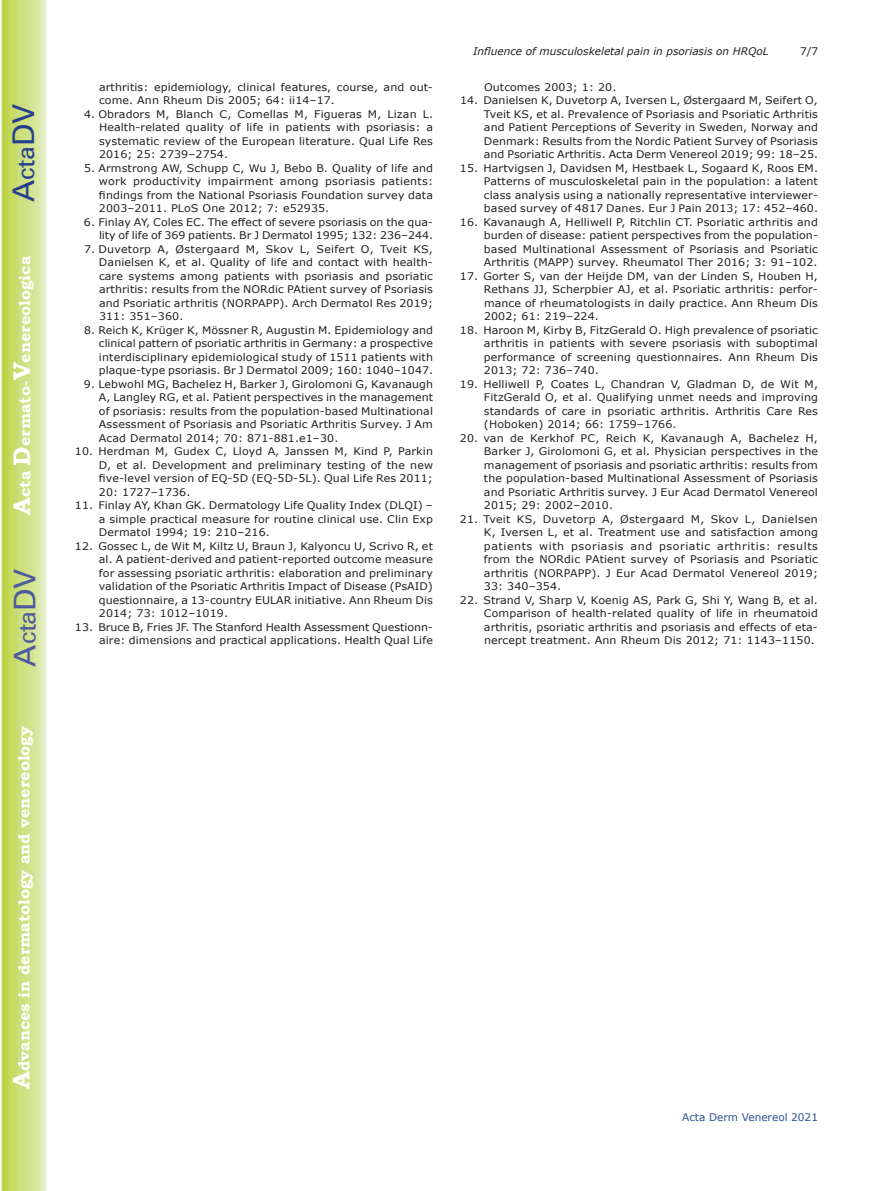
<style>
.page{position:relative;width:893px;height:1191px;background:#fff}
.page>*{position:absolute;margin:0;border:0;box-sizing:border-box;transform-origin:0 0}
.t1{font:30px "Univers";color:#4d5a9e}
.t2{font:30px "Univers";color:#253f8e}
.t3{font:700 15.75px "Bookman Old Style";color:#fff}
.t4{font:10.5px/13.5px "Verdana";letter-spacing:.01em;color:#231f20;text-align:justify;scale:1.05 1}
.t5{font:italic 10.5px "Verdana";color:#231f20}
.t6{font:10.5px "Verdana";color:#324f95}
.t7{font:10.5px "Verdana";letter-spacing:.01em;color:#231f20}
.s1{font-size:24px}
</style>
<div class="page">
<svg style="left:1px;top:0;width:45px;height:1191px;background:#cfe084"></svg>
<h1 class="t2" style="left:6px;top:202px;width:100px;rotate:-90deg">A<span class="s1">cta</span>DV</h1>
<h2 class="t3" style="left:15px;top:515px;width:260px;rotate:-90deg"><span class="s1">A</span>cta <span class="s1">D</span>ermato-<span class="s1">V</span>enereologica</h2>
<h1 class="t1" style="left:7px;top:666px;width:100px;rotate:-90deg">A<span class="s1">cta</span>DV</h1>
<h2 class="t3" style="left:15px;top:1088px;width:364px;rotate:-90deg"><span class="s1">A</span>dvances in dermatology and venereology</h2>
<p class="t4" style="left:99px;top:80px;width:320px">arthritis: epidemiology, clinical features, course, and out&shy;come. Ann Rheum Dis 2005; 64: ii14–17.</p>
<p class="t4" style="left:99px;top:107px;width:320px;text-indent:-15px">4. Obradors M, Blanch C, Comellas M, Figueras M, Lizan L.<br>Health-related quality of life in patients with psoriasis: a systematic review of the European literature. Qual Life Res 2016; 25: 2739–2754.</p>
<p class="t4" style="left:99px;top:161px;width:320px;text-indent:-15px">5. Armstrong AW, Schupp C, Wu J, Bebo B. Quality of life and work productivity impairment among psoriasis patients: findings from the National Psoriasis Foundation survey data 2003–2011. PLoS One 2012; 7: e52935.</p>
<p class="t4" style="left:84px;top:215px;width:334px;text-align:right">6. Finlay AY, Coles EC. The effect of severe psoriasis on the qua&shy;lity of life of 369 patients. Br J Dermatol 1995; 132: 236–244.</p>
<p class="t4" style="left:99px;top:242px;width:320px;text-indent:-15px">7. Duvetorp A, Østergaard M, Skov L, Seifert O, Tveit KS, Danielsen K, et al. Quality of life and contact with health&shy;care systems among patients with psoriasis and psoriatic arthritis: results from the NORdic PAtient survey of Psoriasis and Psoriatic arthritis (NORPAPP). Arch Dermatol Res 2019; 311: 351–360.</p>
<p class="t4" style="left:99px;top:323px;width:320px;text-indent:-15px">8. Reich K, Krüger K, Mössner R, Augustin M. Epidemiology and clinical pattern of psoriatic arthritis in Germany: a prospective interdisciplinary epidemiological study of 1511 patients with plaque-type psoriasis. Br J Dermatol 2009; 160: 1040–1047.</p>
<p class="t4" style="left:99px;top:377px;width:320px;text-indent:-15px">9. Lebwohl MG, Bachelez H, Barker J, Girolomoni G, Kavanaugh A, Langley RG, et al. Patient perspectives in the management of psoriasis: results from the population-based Multinational Assessment of Psoriasis and Psoriatic Arthritis Survey. J Am Acad Dermatol 2014; 70: 871-881.e1–30.</p>
<p class="t4" style="left:99px;top:445px;width:320px;text-indent:-24px">10. Herdman M, Gudex C, Lloyd A, Janssen M, Kind P, Parkin D, et al. Development and preliminary testing of the new five-level version of EQ-5D (EQ-5D-5L). Qual Life Res 2011; 20: 1727–1736.</p>
<p class="t4" style="left:99px;top:499px;width:320px;text-indent:-24px">11. Finlay AY, Khan GK. Dermatology Life Quality Index (DLQI) – a simple practical measure for routine clinical use. Clin Exp Dermatol 1994; 19: 210–216.</p>
<p class="t4" style="left:99px;top:539px;width:320px;text-indent:-24px">12. Gossec L, de Wit M, Kiltz U, Braun J, Kalyoncu U, Scrivo R, et al. A patient-derived and patient-reported outcome measure for assessing psoriatic arthritis: elaboration and preliminary validation of the Psoriatic Arthritis Impact of Disease (PsAID) questionnaire, a 13-country EULAR initiative. Ann Rheum Dis 2014; 73: 1012–1019.</p>
<p class="t4" style="left:75px;top:620px;width:342px;text-align:right">13. Bruce B, Fries JF. The Stanford Health Assessment Questionn&shy;aire: dimensions and practical applications. Health Qual Life</p>
<p class="t5" style="left:473px;top:44px;width:297px">Influence of musculoskeletal pain in psoriasis on HRQoL</p>
<p class="t7" style="left:800px;top:44px;width:20px">7/7</p>
<p class="t4" style="left:484px;top:80px;width:128px">Outcomes 2003; 1: 20.</p>
<p class="t4" style="left:484px;top:94px;width:320px;text-indent:-24px">14. Danielsen K, Duvetorp A, Iversen L, Østergaard M, Seifert O, Tveit KS, et al. Prevalence of Psoriasis and Psoriatic Arthritis and Patient Perceptions of Severity in Sweden, Norway and Denmark: Results from the Nordic Patient Survey of Psoriasis and Psoriatic Arthritis. Acta Derm Venereol 2019; 99: 18–25.</p>
<p class="t4" style="left:484px;top:161px;width:320px;text-indent:-24px">15. Hartvigsen J, Davidsen M, Hestbaek L, Sogaard K, Roos EM.<br>Patterns of musculoskeletal pain in the population: a latent class analysis using a nationally representative interviewer&shy;based survey of 4817 Danes. Eur J Pain 2013; 17: 452–460.</p>
<p class="t4" style="left:484px;top:215px;width:320px;text-indent:-24px">16. Kavanaugh A, Helliwell P, Ritchlin CT. Psoriatic arthritis and burden of disease: patient perspectives from the population&shy;based Multinational Assessment of Psoriasis and Psoriatic Arthritis (MAPP) survey. Rheumatol Ther 2016; 3: 91–102.</p>
<p class="t4" style="left:484px;top:269px;width:320px;text-indent:-24px">17. Gorter S, van der Heijde DM, van der Linden S, Houben H, Rethans JJ, Scherpbier AJ, et al. Psoriatic arthritis: perfor&shy;mance of rheumatologists in daily practice. Ann Rheum Dis 2002; 61: 219–224.</p>
<p class="t4" style="left:484px;top:323px;width:320px;text-indent:-24px">18. Haroon M, Kirby B, FitzGerald O. High prevalence of psoriatic arthritis in patients with severe psoriasis with suboptimal performance of screening questionnaires. Ann Rheum Dis 2013; 72: 736–740.</p>
<p class="t4" style="left:484px;top:377px;width:320px;text-indent:-24px">19. Helliwell P, Coates L, Chandran V, Gladman D, de Wit M, FitzGerald O, et al. Qualifying unmet needs and improving standards of care in psoriatic arthritis. Arthritis Care Res (Hoboken) 2014; 66: 1759–1766.</p>
<p class="t4" style="left:484px;top:431px;width:320px;text-indent:-24px">20. van de Kerkhof PC, Reich K, Kavanaugh A, Bachelez H, Barker J, Girolomoni G, et al. Physician perspectives in the management of psoriasis and psoriatic arthritis: results from the population-based Multinational Assessment of Psoriasis and Psoriatic Arthritis survey. J Eur Acad Dermatol Venereol 2015; 29: 2002–2010.</p>
<p class="t4" style="left:484px;top:512px;width:320px;text-indent:-24px">21. Tveit KS, Duvetorp A, Østergaard M, Skov L, Danielsen K, Iversen L, et al. Treatment use and satisfaction among patients with psoriasis and psoriatic arthritis: results from the NORdic PAtient survey of Psoriasis and Psoriatic arthritis (NORPAPP). J Eur Acad Dermatol Venereol 2019; 33: 340–354.</p>
<p class="t4" style="left:484px;top:593px;width:320px;text-indent:-24px">22. Strand V, Sharp V, Koenig AS, Park G, Shi Y, Wang B, et al.<br>Comparison of health-related quality of life in rheumatoid arthritis, psoriatic arthritis and psoriasis and effects of eta&shy;nercept treatment. Ann Rheum Dis 2012; 71: 1143–1150.</p>
<p class="t6" style="left:682px;top:1110px;width:137px">Acta Derm Venereol 2021</p>
</div>
